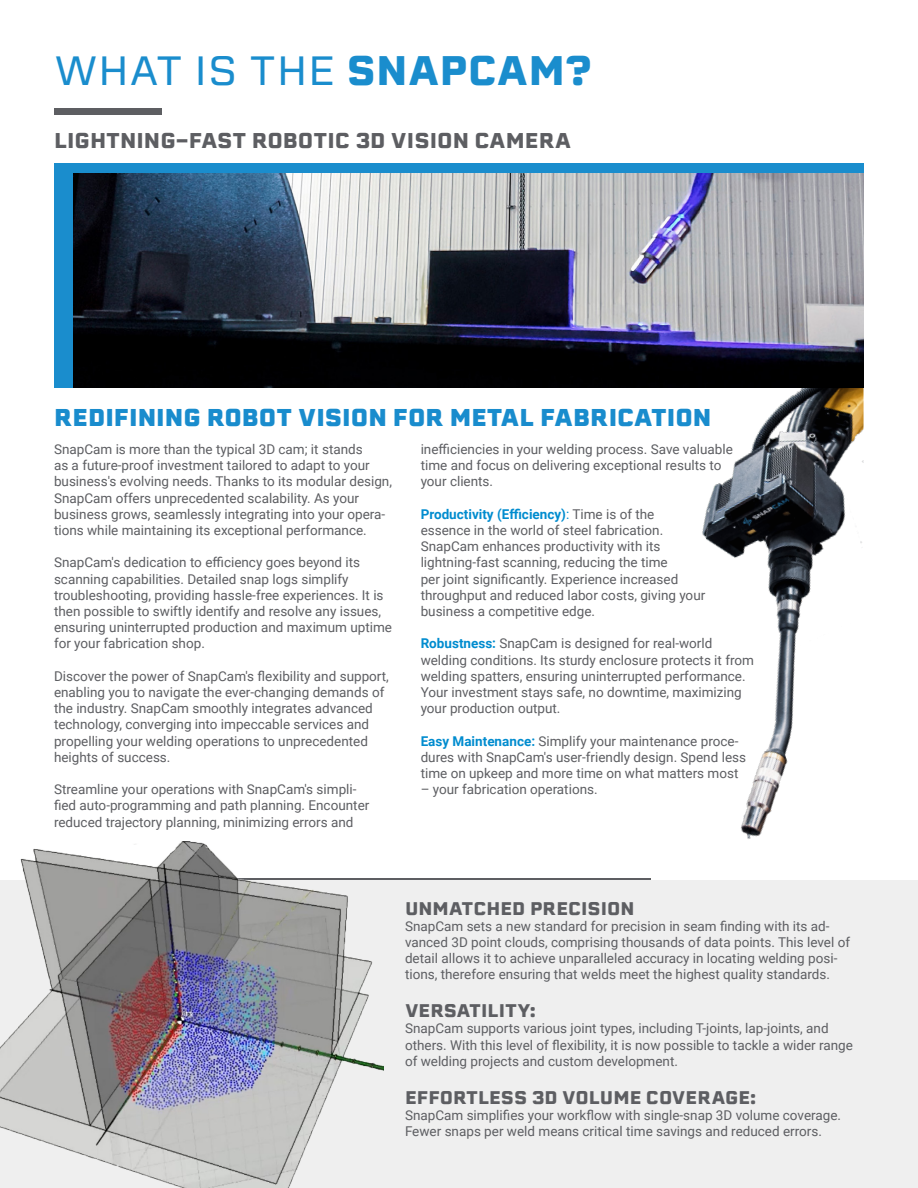
<style>
.page{position:relative;width:918px;height:1188px;background:#fff}
.page>*{position:absolute;margin:0;border:0;box-sizing:border-box;transform-origin:0 0}
.HEADER__1{font:40.5px "Erbaum";color:#1a8dcd}
.Roboto_-_9pt{font:900 23.85px "Erbaum";color:#198ccd}
.HEADER__2{font:700 21px "Erbaum";color:#5d5e62}
.HEADER__2-2{font:700 18px "Erbaum";color:#5d5e62}
.Roboto_-_9pt-2{font:13.5px/16.2px "Roboto";color:#5d5e62}
.HEADER__2-3{font:13.5px/16.2px "Roboto";color:#5d5e62}
.s1{font-weight:700}
.s2{font-weight:700;color:#008ccf}
.s3{color:#008ccf}
</style>
<div class="page">
<div style="left:0;top:880px;width:918px;height:308px;background:#efefef"></div>
<img style="left:702px;top:388px;width:162px;height:451px">
<hr style="left:188px;top:879px;width:462px;height:1px;background:#5d5e62">
<div style="left:54px;top:109px;width:107px;height:6px;background:#5d5e62"></div>
<div style="left:54px;top:163px;width:810px;height:225px;background:#1a8dcd"></div>
<hr style="left:917px;top:770px;width:1px;height:108px;background:#5d5e62">
<img style="left:73px;top:174px;width:791px;height:214px">
<img style="left:0;top:842px;width:384px;height:346px">
<p class="HEADER__1" style="left:54px;top:43px;width:539px">WHAT IS THE <span class="s1">SNAPCAM?</span></p>
<p class="HEADER__2" style="left:54px;top:126px;width:519px">LIGHTNING-FAST ROBOTIC 3D VISION CAMERA</p>
<p class="Roboto_-_9pt" style="left:54px;top:400px;width:659px">REDIFINING ROBOT VISION FOR METAL FABRICATION</p>
<p class="Roboto_-_9pt-2" style="left:54px;top:441px;width:340px">SnapCam is more than the typical 3D cam; it stands<br>as a future-proof investment tailored to adapt to your business's evolving needs. Thanks to its modular design, SnapCam offers unprecedented scalability. As your business grows, seamlessly integrating into your opera&shy;tions while maintaining its exceptional performance.</p>
<p class="Roboto_-_9pt-2" style="left:54px;top:554px;width:340px">SnapCam's dedication to efficiency goes beyond its scanning capabilities. Detailed snap logs simplify troubleshooting, providing hassle-free experiences. It is then possible to swiftly identify and resolve any issues, ensuring uninterrupted production and maximum uptime for your fabrication shop.</p>
<p class="Roboto_-_9pt-2" style="left:54px;top:667px;width:336px">Discover the power of SnapCam's flexibility and support, enabling you to navigate the ever-changing demands of the industry. SnapCam smoothly integrates advanced technology, converging into impeccable services and propelling your welding operations to unprecedented heights of success.</p>
<p class="Roboto_-_9pt-2" style="left:54px;top:781px;width:317px">Streamline your operations with SnapCam's simpli&shy;fied auto-programming and path planning. Encounter reduced trajectory planning, minimizing errors and</p>
<p class="Roboto_-_9pt-2" style="left:421px;top:441px;width:314px">inefficiencies in your welding process. Save valuable time and focus on delivering exceptional results to your clients.</p>
<p class="Roboto_-_9pt-2" style="left:421px;top:505px;width:286px"><span class="s2">Productivity (Efficiency)</span><span class="s3">:</span> Time is of the essence in the world of steel fabrication.<br>SnapCam enhances productivity with its lightning-fast scanning, reducing the time<br>per joint significantly. Experience increased throughput and reduced labor costs, giving your business a competitive edge.</p>
<p class="Roboto_-_9pt-2" style="left:421px;top:635px;width:335px"><span class="s2">Robustness:</span> SnapCam is designed for real-world welding conditions. Its sturdy enclosure protects it from welding spatters, ensuring uninterrupted performance.<br>Your investment stays safe, no downtime, maximizing your production output.</p>
<p class="Roboto_-_9pt-2" style="left:421px;top:732px;width:327px"><span class="s2">Easy Maintenance:</span> Simplify your maintenance proce&shy;dures with SnapCam's user-friendly design. Spend less time on upkeep and more time on what matters most</p>
<p class="Roboto_-_9pt-2" style="left:421px;top:781px;width:179px">– your fabrication operations.</p>
<p class="HEADER__2-2" style="left:405px;top:895px;width:231px">UNMATCHED PRECISION</p>
<p class="HEADER__2-3" style="left:405px;top:917px;width:447px">SnapCam sets a new standard for precision in seam finding with its ad&shy;vanced 3D point clouds, comprising thousands of data points. This level of detail allows it to achieve unparalleled accuracy in locating welding posi&shy;tions, therefore ensuring that welds meet the highest quality standards.</p>
<p class="HEADER__2-2" style="left:405px;top:998px;width:132px">VERSATILITY:</p>
<p class="Roboto_-_9pt-2" style="left:405px;top:1020px;width:449px">SnapCam supports various joint types, including T-joints, lap-joints, and others. With this level of flexibility, it is now possible to tackle a wider range of welding projects and custom development.</p>
<p class="HEADER__2-2" style="left:405px;top:1084px;width:353px">EFFORTLESS 3D VOLUME COVERAGE:</p>
<p class="Roboto_-_9pt-2" style="left:405px;top:1106px;width:438px">SnapCam simplifies your workflow with single-snap 3D volume coverage.<br>Fewer snaps per weld means critical time savings and reduced errors.</p>
</div>
